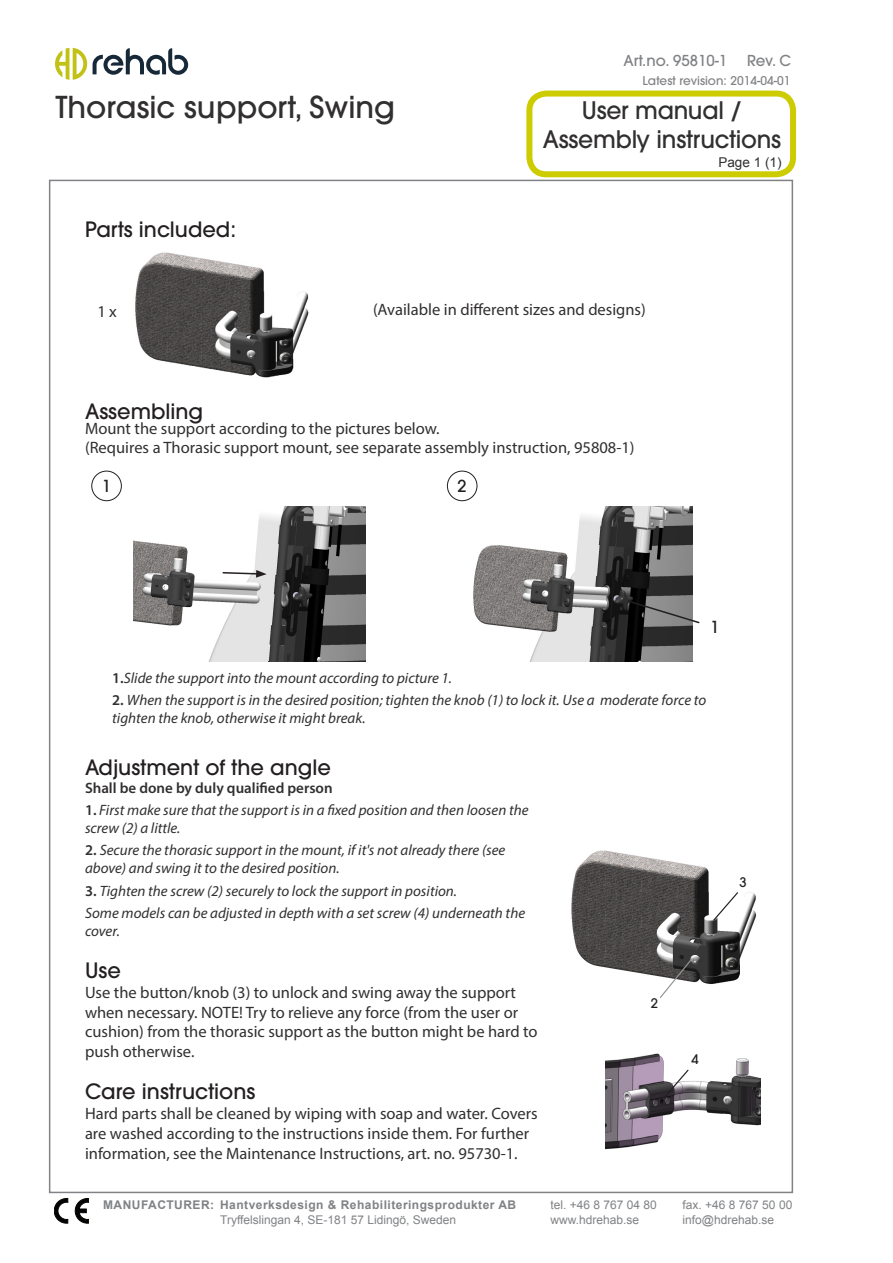
<style>
.page{position:relative;width:893px;height:1263px;background:#fff}
.page>*{position:absolute;margin:0;border:0;box-sizing:border-box;transform-origin:0 0}
.t1{font:500 30px "ITC Avant Garde Pro";color:#312f30}
.t2{font:500 24px "ITC Avant Garde Pro";letter-spacing:-.01em;color:#312f30}
.Rubrik_1{font:500 21px "ITC Avant Garde Pro";color:#231f20}
.brödtext{font:16.5px/19.8px "Myriad Pro";color:#312f30}
.Rubrik_1-2{font:16.5px "Myriad Pro";color:#312f30}
.t3{font:500 16.5px "ITC Avant Garde Pro";color:#231f20}
.brödtext-2{font:italic 15px/18px "Myriad Pro";color:#312f30}
.brödtext-3{font:600 15px "Myriad Pro";color:#312f30}
.t4{font:500 15px "ITC Avant Garde Pro";color:#808285}
.t5{font:13.5px "Arial";color:#312f30}
.t6{font:500 13.2px "ITC Avant Garde Pro";color:#231f20}
.t7{font:12px "Arial";color:#808285}
.t8{font:700 12px "Arial";letter-spacing:.04em;color:#808285}
.t9{font:500 12px "ITC Avant Garde Pro";color:#808285}
.s1{font-weight:600;font-style:normal}
</style>
<div class="page">
<svg style="left:55px;top:48px;width:133px;height:32px"></svg>
<div style="left:526px;top:91px;width:270px;height:86px;border:6px solid #cc0;border-radius:17px"></div>
<svg style="left:75px;top:1198px;width:14px;height:25px"></svg>
<svg style="left:54px;top:1198px;width:14px;height:25px"></svg>
<img style="left:571px;top:850px;width:185px;height:134px">
<img style="left:135px;top:252px;width:174px;height:126px">
<div style="left:447px;top:471px;width:30px;height:30px;border:1px solid #231f20;border-radius:50%"></div>
<div style="left:91px;top:471px;width:31px;height:30px;border:1px solid #231f20;border-radius:50%"></div>
<img style="left:134px;top:507px;width:232px;height:155px">
<img style="left:473px;top:507px;width:220px;height:155px">
<svg style="left:627px;top:599px;width:73px;height:25px;background:#727171"></svg>
<svg style="left:222px;top:570px;width:45px;height:8px"></svg>
<svg style="left:659px;top:957px;width:34px;height:41px"></svg>
<svg style="left:712px;top:891px;width:27px;height:31px"></svg>
<img style="left:605px;top:1053px;width:156px;height:97px">
<svg style="left:663px;top:1068px;width:27px;height:31px"></svg>
<p class="t1" style="left:55px;top:87px;width:341px">Thorasic support, Swing</p>
<p class="Rubrik_1" style="left:85px;top:215px;width:153px">Parts included:</p>
<p class="t4" style="left:624px;top:51px;width:105px">Art.no. 95810-1</p>
<p class="t4" style="left:747px;top:51px;width:46px">Rev. C</p>
<p class="t9" style="left:643px;top:73px;width:149px">Latest revision: 2014-04-01</p>
<p class="t2" style="left:582px;top:95px;width:162px">User manual /</p>
<p class="t2" style="left:543px;top:124px;width:240px">Assembly instructions</p>
<p class="t5" style="left:718px;top:153px;width:65px">Page 1 (1)</p>
<p class="brödtext" style="left:97px;top:302px;width:21px">1 x</p>
<p class="brödtext" style="left:373px;top:299px;width:274px">(Available in different sizes and designs)</p>
<p class="Rubrik_1" style="left:85px;top:398px;width:120px">Assembling</p>
<p class="Rubrik_1-2" style="left:85px;top:418px;width:356px">Mount the support according to the pictures below.</p>
<p class="Rubrik_1-2" style="left:85px;top:437px;width:551px">(Requires a Thorasic support mount, see separate assembly instruction, 95808-1)</p>
<p class="t3" style="left:102px;top:476px;width:11px">1</p>
<p class="t3" style="left:458px;top:476px;width:11px">2</p>
<p class="t3" style="left:710px;top:617px;width:11px">1</p>
<p class="brödtext-2" style="left:112px;top:668px;width:341px"><span class="s1">1.</span>Slide the support into the mount according to picture 1.</p>
<p class="brödtext-2" style="left:112px;top:691px;width:595px"><span class="s1">2.</span> When the support is in the desired position; tighten the knob (1) to lock it. Use a moderate force to tighten the knob, otherwise it might break.</p>
<p class="Rubrik_1" style="left:85px;top:754px;width:247px">Adjustment of the angle</p>
<p class="brödtext-3" style="left:85px;top:778px;width:249px">Shall be done by duly qualified person</p>
<p class="brödtext-2" style="left:85px;top:801px;width:445px"><span class="s1">1.</span> First make sure that the support is in a fixed position and then loosen the screw (2) a little.</p>
<p class="brödtext-2" style="left:85px;top:841px;width:422px"><span class="s1">2.</span> Secure the thorasic support in the mount, if it's not already there (see above) and swing it to the desired position.</p>
<p class="brödtext-2" style="left:85px;top:881px;width:374px"><span class="s1">3.</span> Tighten the screw (2) securely to lock the support in position.</p>
<p class="brödtext-2" style="left:85px;top:903px;width:442px">Some models can be adjusted in depth with a set screw (4) underneath the cover.</p>
<p class="Rubrik_1" style="left:85px;top:957px;width:37px">Use</p>
<p class="brödtext" style="left:85px;top:982px;width:454px">Use the button/knob (3) to unlock and swing away the support when necessary. NOTE! Try to relieve any force (from the user or cushion) from the thorasic support as the button might be hard to push otherwise.</p>
<p class="Rubrik_1" style="left:85px;top:1078px;width:172px">Care instructions</p>
<p class="brödtext" style="left:85px;top:1103px;width:454px">Hard parts shall be cleaned by wiping with soap and water. Covers are washed according to the instructions inside them. For further information, see the Maintenance Instructions, art. no. 95730-1.</p>
<p class="t6" style="left:651px;top:994px;width:9px">2</p>
<p class="t6" style="left:691px;top:1050px;width:9px">4</p>
<p class="t6" style="left:739px;top:874px;width:9px">3</p>
<p class="t8" style="left:103px;top:1197px;width:415px">MANUFACTURER: Hantverksdesign &amp; Rehabiliteringsprodukter AB</p>
<p class="t7" style="left:220px;top:1212px;width:238px">Tryffelslingan 4, SE-181 57 Lidingö, Sweden</p>
<p class="t7" style="left:551px;top:1197px;width:108px">tel. +46 8 767 04 80</p>
<p class="t7" style="left:683px;top:1197px;width:111px">fax. +46 8 767 50 00</p>
<p class="t7" style="left:551px;top:1212px;width:90px">www.hdrehab.se</p>
<p class="t7" style="left:683px;top:1212px;width:93px">info@hdrehab.se</p>
</div>
